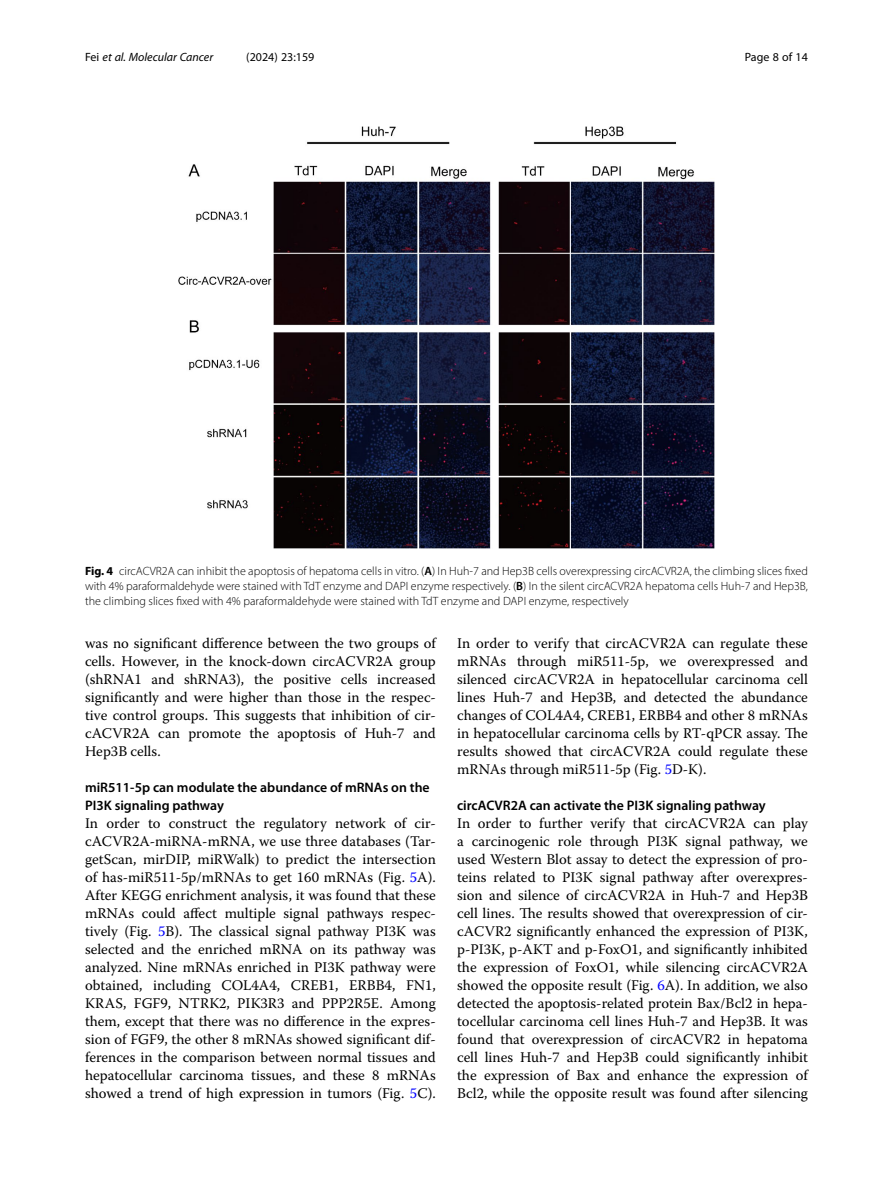
<style>
.page{position:relative;width:893px;height:1191px;background:#fff}
.page>*{position:absolute;margin:0;border:0;box-sizing:border-box;transform-origin:0 0}
.Body_Text{font:14.7px/18px "Warnock Pro";color:#000;text-align:justify}
.Head_2{font:600 13.8px/18px "Myriad Pro";color:#000}
.Figure_Caption{font:300 12px/15px "Myriad Pro";color:#000;text-align:justify}
.t1{font:italic 12px "Myriad Pro";color:#000}
.t2{font:12px "Myriad Pro";color:#000}
.s1{font-style:normal}
.s2{font-weight:700}
.s3{font-weight:600}
.s4{color:#00f}
</style>
<div class="page">
<img style="left:179px;top:126px;width:535px;height:422px">
<p class="t1" style="left:85px;top:50px;width:130px"><span class="s1">Fei</span> et al. Molecular Cancer</p>
<p class="t2" style="left:246px;top:50px;width:70px">(2024) 23:159</p>
<p class="t2" style="left:745px;top:50px;width:65px">Page 8 of 14</p>
<p class="Figure_Caption" style="left:85px;top:563px;width:724px"><span class="s2">Fig. 4</span> circACVR2A can inhibit the apoptosis of hepatoma cells in vitro. (<span class="s3">A</span>) In Huh-7 and Hep3B cells overexpressing circACVR2A, the climbing slices fixed with 4% paraformaldehyde were stained with TdT enzyme and DAPI enzyme respectively. (<span class="s3">B</span>) In the silent circACVR2A hepatoma cells Huh-7 and Hep3B, the climbing slices fixed with 4% paraformaldehyde were stained with TdT enzyme and DAPI enzyme, respectively</p>
<p class="Body_Text" style="left:85px;top:634px;width:352px">was no significant difference between the two groups of cells. However, in the knock-down circACVR2A group (shRNA1 and shRNA3), the positive cells increased significantly and were higher than those in the respec&shy;tive control groups. This suggests that inhibition of cir&shy;cACVR2A can promote the apoptosis of Huh-7 and Hep3B cells.</p>
<p class="Head_2" style="left:85px;top:778px;width:346px">miR511-5p can modulate the abundance of mRNAs on the<br>PI3K signaling pathway</p>
<p class="Body_Text" style="left:85px;top:814px;width:352px">In order to construct the regulatory network of cir&shy;cACVR2A-miRNA-mRNA, we use three databases (Tar&shy;getScan, mirDIP, miRWalk) to predict the intersection of has-miR511-5p/mRNAs to get 160 mRNAs (Fig. <span class="s4">5</span>A).<br>After KEGG enrichment analysis, it was found that these mRNAs could affect multiple signal pathways respec&shy;tively (Fig. <span class="s4">5</span>B). The classical signal pathway PI3K was selected and the enriched mRNA on its pathway was analyzed. Nine mRNAs enriched in PI3K pathway were obtained, including COL4A4, CREB1, ERBB4, FN1, KRAS, FGF9, NTRK2, PIK3R3 and PPP2R5E. Among them, except that there was no difference in the expres&shy;sion of FGF9, the other 8 mRNAs showed significant dif&shy;ferences in the comparison between normal tissues and hepatocellular carcinoma tissues, and these 8 mRNAs showed a trend of high expression in tumors (Fig. <span class="s4">5</span>C).</p>
<p class="Body_Text" style="left:457px;top:634px;width:352px">In order to verify that circACVR2A can regulate these mRNAs through miR511-5p, we overexpressed and silenced circACVR2A in hepatocellular carcinoma cell lines Huh-7 and Hep3B, and detected the abundance changes of COL4A4, CREB1, ERBB4 and other 8 mRNAs in hepatocellular carcinoma cells by RT-qPCR assay. The results showed that circACVR2A could regulate these mRNAs through miR511-5p (Fig. <span class="s4">5</span>D-K).</p>
<p class="Head_2" style="left:457px;top:796px;width:310px">circACVR2A can activate the PI3K signaling pathway</p>
<p class="Body_Text" style="left:457px;top:814px;width:352px">In order to further verify that circACVR2A can play a carcinogenic role through PI3K signal pathway, we used Western Blot assay to detect the expression of pro&shy;teins related to PI3K signal pathway after overexpres&shy;sion and silence of circACVR2A in Huh-7 and Hep3B cell lines. The results showed that overexpression of cir&shy;cACVR2 significantly enhanced the expression of PI3K, p-PI3K, p-AKT and p-FoxO1, and significantly inhibited the expression of FoxO1, while silencing circACVR2A showed the opposite result (Fig. <span class="s4">6</span>A). In addition, we also detected the apoptosis-related protein Bax/Bcl2 in hepa&shy;tocellular carcinoma cell lines Huh-7 and Hep3B. It was found that overexpression of circACVR2 in hepatoma cell lines Huh-7 and Hep3B could significantly inhibit the expression of Bax and enhance the expression of Bcl2, while the opposite result was found after silencing</p>
</div>
